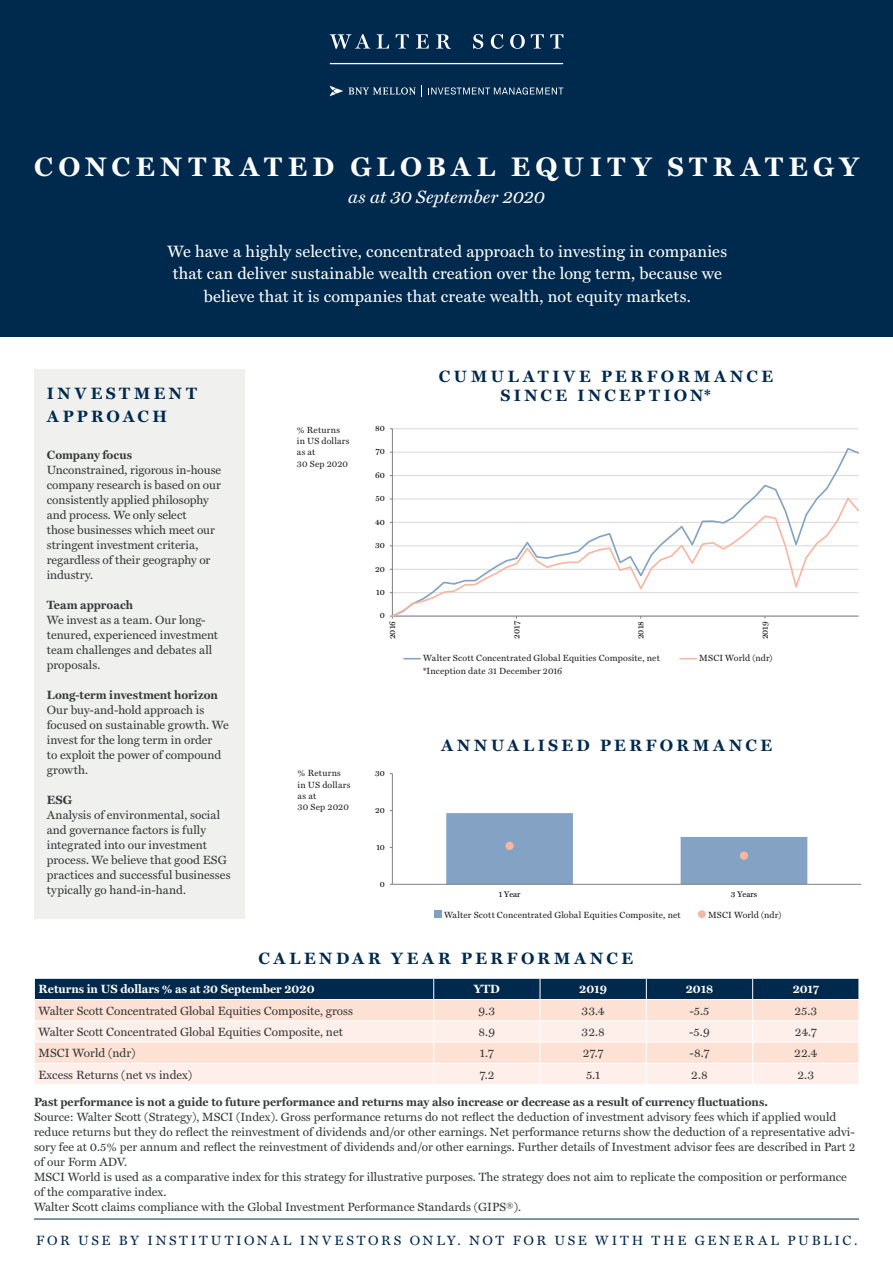
<style>
.page{position:relative;width:893px;height:1263px;background:#fff}
.page>*{position:absolute;margin:0;border:0;box-sizing:border-box;transform-origin:0 0}
.WS_Header_A{font:700 27px "Miller Text";letter-spacing:.205em;color:#fff}
.t1{font:italic 18px "Miller Text";letter-spacing:.005em;color:#fff}
.WS_Standfirst{font:16.5px/22.5px "Miller Text";letter-spacing:.01em;color:#fff;text-align:center}
.WS_Header_B_Centre{font:700 16.5px/19.5px "Miller Text";letter-spacing:.215em;color:#00294e;text-align:center}
.WS_Header_C_Left{font:700 16.5px/22.5px "Miller Text";letter-spacing:.215em;color:#00294e}
.t2{font:13.5px "Miller Text";letter-spacing:.205em;color:#00294e}
.WS_Body_Roman{font:12px/15px "Miller Text";color:#35393a}
.WS_Body_Bold{font:700 12px "Miller Text";color:#35393a}
.WS_Table_Body_Left{font:12px "Miller Text";color:#35393a}
.WS_Table_Body_Centre{font:12px "Miller Text";color:#35393a}
.WS_Table_Header_Left{font:700 12px "Miller Text";color:#fff}
.WS_Table_Header_Cent{font:700 12px "Miller Text";color:#fff}
.WS_Graph_Body_Centre{font:9px/11.2px "Miller Text";letter-spacing:.02em;color:#231f20}
.WS_Graph_Body_Left{font:9px/11.2px "Miller Text";letter-spacing:.025em;color:#231f20}
.t3{font:8.25px "Miller Text";color:#000}
</style>
<div class="page">
<div style="left:0;top:0;width:893px;height:336px;background:#00294e"></div>
<hr style="left:34px;top:1219px;width:825px;height:1px;background:#00294e">
<div style="left:34px;top:369px;width:210px;height:549px;background:#f0f0ee"></div>
<svg style="left:34px;top:978px;width:825px;height:106px;background:#cdc5c5"></svg>
<svg style="left:428px;top:87px;width:135px;height:8px"></svg>
<svg style="left:330px;top:86px;width:13px;height:10px"></svg>
<svg style="left:349px;top:85px;width:73px;height:12px"></svg>
<svg style="left:330px;top:63px;width:233px;height:1px"></svg>
<svg style="left:330px;top:34px;width:40px;height:15px"></svg>
<svg style="left:377px;top:34px;width:12px;height:15px"></svg>
<svg style="left:396px;top:34px;width:13px;height:15px"></svg>
<svg style="left:416px;top:34px;width:13px;height:15px"></svg>
<svg style="left:473px;top:34px;width:10px;height:15px"></svg>
<svg style="left:491px;top:34px;width:13px;height:15px"></svg>
<svg style="left:510px;top:34px;width:15px;height:15px"></svg>
<svg style="left:531px;top:34px;width:13px;height:15px"></svg>
<svg style="left:550px;top:34px;width:13px;height:15px"></svg>
<svg style="left:436px;top:34px;width:15px;height:15px"></svg>
<svg style="left:404px;top:658px;width:16px;height:1px"></svg>
<svg style="left:680px;top:658px;width:16px;height:1px"></svg>
<div style="left:434px;top:910px;width:8px;height:8px;background:#81a1c3"></div>
<div style="left:698px;top:910px;width:8px;height:8px;background:#fab6a1;border-radius:50%"></div>
<hr style="left:392px;top:428px;width:466px;height:1px;background:#d9d9d9">
<hr style="left:392px;top:429px;width:1px;height:187px;background:#7f7f7f">
<svg style="left:392px;top:447px;width:467px;height:48px"></svg>
<svg style="left:392px;top:495px;width:467px;height:122px"></svg>
<svg style="left:446px;top:813px;width:361px;height:71px"></svg>
<hr style="left:392px;top:774px;width:1px;height:110px;background:#7f7f7f">
<hr style="left:392px;top:884px;width:469px;height:1px;background:#7f7f7f">
<div style="left:505px;top:842px;width:9px;height:8px;background:#fab6a1;border-radius:50%"></div>
<div style="left:740px;top:851px;width:8px;height:9px;background:#fab6a1;border-radius:50%"></div>
<p class="WS_Header_A" style="left:34px;top:151px;width:826px">CONCENTRATED GLOBAL EQUITY STRATEGY</p>
<p class="t1" style="left:348px;top:186px;width:198px">as at 30 September 2020</p>
<p class="WS_Standfirst" style="left:168px;top:240px;width:561px">We have a highly selective, concentrated approach to investing in companies that can deliver sustainable wealth creation over the long term, because we believe that it is companies that create wealth, not equity markets.</p>
<p class="WS_Header_C_Left" style="left:47px;top:383px;width:152px">INVESTMENT<br>APPROACH</p>
<p class="WS_Body_Bold" style="left:47px;top:448px;width:87px">Company focus</p>
<p class="WS_Body_Roman" style="left:47px;top:463px;width:176px">Unconstrained, rigorous in-house company research is based on our consistently applied philosophy and process. We only select<br>those businesses which meet our stringent investment criteria, regardless of their geography or industry.</p>
<p class="WS_Body_Bold" style="left:47px;top:598px;width:88px">Team approach</p>
<p class="WS_Body_Roman" style="left:47px;top:613px;width:173px">We invest as a team. Our long&shy;tenured, experienced investment team challenges and debates all proposals.</p>
<p class="WS_Body_Bold" style="left:47px;top:688px;width:173px">Long-term investment horizon</p>
<p class="WS_Body_Roman" style="left:47px;top:703px;width:183px">Our buy-and-hold approach is focused on sustainable growth. We invest for the long term in order<br>to exploit the power of compound growth.</p>
<p class="WS_Body_Bold" style="left:47px;top:793px;width:27px">ESG</p>
<p class="WS_Body_Roman" style="left:47px;top:808px;width:185px">Analysis of environmental, social and governance factors is fully integrated into our investment process. We believe that good ESG practices and successful businesses typically go hand-in-hand.</p>
<p class="WS_Graph_Body_Left" style="left:297px;top:424px;width:54px">% Returns in US dollars as at</p>
<p class="WS_Graph_Body_Left" style="left:297px;top:458px;width:53px">30 Sep 2020</p>
<p class="t3" style="left:375px;top:423px;width:11px">80</p>
<p class="t3" style="left:375px;top:447px;width:11px">70</p>
<p class="t3" style="left:375px;top:470px;width:11px">60</p>
<p class="t3" style="left:375px;top:494px;width:11px">50</p>
<p class="t3" style="left:375px;top:517px;width:11px">40</p>
<p class="t3" style="left:375px;top:540px;width:11px">30</p>
<p class="t3" style="left:375px;top:564px;width:11px">20</p>
<p class="t3" style="left:376px;top:587px;width:10px">10</p>
<p class="t3" style="left:380px;top:611px;width:7px">0</p>
<p class="WS_Header_B_Centre" style="left:439px;top:367px;width:336px">CUMULATIVE PERFORMANCE<br>SINCE INCEPTION*</p>
<p class="t3" style="left:388px;top:639px;width:19px;rotate:-90deg">2016</p>
<p class="t3" style="left:512px;top:639px;width:19px;rotate:-90deg">2017</p>
<p class="t3" style="left:636px;top:639px;width:19px;rotate:-90deg">2018</p>
<p class="t3" style="left:760px;top:639px;width:19px;rotate:-90deg">2019</p>
<p class="WS_Graph_Body_Centre" style="left:423px;top:652px;width:238px">Walter Scott Concentrated Global Equities Composite, net</p>
<p class="WS_Graph_Body_Centre" style="left:699px;top:652px;width:75px">MSCI World (ndr)</p>
<p class="WS_Graph_Body_Centre" style="left:423px;top:666px;width:141px">*Inception date 31 December 2016</p>
<p class="WS_Graph_Body_Centre" style="left:298px;top:768px;width:54px">% Returns in US dollars as at</p>
<p class="WS_Graph_Body_Centre" style="left:298px;top:802px;width:53px">30 Sep 2020</p>
<p class="t3" style="left:375px;top:768px;width:11px">30</p>
<p class="t3" style="left:375px;top:805px;width:11px">20</p>
<p class="t3" style="left:376px;top:842px;width:10px">10</p>
<p class="t3" style="left:380px;top:879px;width:7px">0</p>
<p class="WS_Header_B_Centre" style="left:441px;top:736px;width:332px">ANNUALISED PERFORMANCE</p>
<p class="t3" style="left:499px;top:889px;width:23px">1 Year</p>
<p class="t3" style="left:731px;top:889px;width:28px">3 Years</p>
<p class="WS_Graph_Body_Centre" style="left:444px;top:909px;width:238px">Walter Scott Concentrated Global Equities Composite, net</p>
<p class="WS_Graph_Body_Centre" style="left:708px;top:909px;width:75px">MSCI World (ndr)</p>
<p class="WS_Header_B_Centre" style="left:259px;top:949px;width:376px">CALENDAR YEAR PERFORMANCE</p>
<p class="WS_Table_Header_Left" style="left:39px;top:982px;width:277px">Returns in US dollars % as at 30 September 2020</p>
<p class="WS_Table_Header_Cent" style="left:474px;top:982px;width:28px">YTD</p>
<p class="WS_Table_Header_Cent" style="left:579px;top:982px;width:29px">2019</p>
<p class="WS_Table_Header_Cent" style="left:686px;top:982px;width:29px">2018</p>
<p class="WS_Table_Header_Cent" style="left:793px;top:982px;width:28px">2017</p>
<p class="WS_Table_Body_Left" style="left:39px;top:1004px;width:316px">Walter Scott Concentrated Global Equities Composite, gross</p>
<p class="WS_Table_Body_Centre" style="left:478px;top:1004px;width:18px">9.3</p>
<p class="WS_Table_Body_Centre" style="left:582px;top:1004px;width:25px">33.4</p>
<p class="WS_Table_Body_Centre" style="left:689px;top:1004px;width:22px">-5.5</p>
<p class="WS_Table_Body_Centre" style="left:794px;top:1004px;width:24px">25.3</p>
<p class="WS_Table_Body_Left" style="left:39px;top:1025px;width:306px">Walter Scott Concentrated Global Equities Composite, net</p>
<p class="WS_Table_Body_Centre" style="left:479px;top:1025px;width:18px">8.9</p>
<p class="WS_Table_Body_Centre" style="left:582px;top:1025px;width:25px">32.8</p>
<p class="WS_Table_Body_Centre" style="left:689px;top:1025px;width:22px">-5.9</p>
<p class="WS_Table_Body_Centre" style="left:795px;top:1025px;width:24px">24.7</p>
<p class="WS_Table_Body_Left" style="left:39px;top:1046px;width:99px">MSCI World (ndr)</p>
<p class="WS_Table_Body_Centre" style="left:480px;top:1046px;width:15px">1.7</p>
<p class="WS_Table_Body_Centre" style="left:583px;top:1046px;width:22px">27.7</p>
<p class="WS_Table_Body_Centre" style="left:690px;top:1046px;width:21px">-8.7</p>
<p class="WS_Table_Body_Centre" style="left:794px;top:1046px;width:25px">22.4</p>
<p class="WS_Table_Body_Left" style="left:39px;top:1067px;width:155px">Excess Returns (net vs index)</p>
<p class="WS_Table_Body_Centre" style="left:479px;top:1067px;width:17px">7.2</p>
<p class="WS_Table_Body_Centre" style="left:586px;top:1067px;width:16px">5.1</p>
<p class="WS_Table_Body_Centre" style="left:691px;top:1067px;width:18px">2.8</p>
<p class="WS_Table_Body_Centre" style="left:797px;top:1067px;width:18px">2.3</p>
<p class="WS_Body_Bold" style="left:34px;top:1095px;width:735px">Past performance is not a guide to future performance and returns may also increase or decrease as a result of currency fluctuations.</p>
<p class="WS_Body_Roman" style="left:34px;top:1109px;width:823px">Source: Walter Scott (Strategy), MSCI (Index). Gross performance returns do not reflect the deduction of investment advisory fees which if applied would reduce returns but they do reflect the reinvestment of dividends and/or other earnings. Net performance returns show the deduction of a representative advi&shy;sory fee at 0.5% per annum and reflect the reinvestment of dividends and/or other earnings. Further details of Investment advisor fees are described in Part 2 of our Form ADV.</p>
<p class="WS_Body_Roman" style="left:34px;top:1169px;width:814px">MSCI World is used as a comparative index for this strategy for illustrative purposes. The strategy does not aim to replicate the composition or performance of the comparative index.</p>
<p class="WS_Body_Roman" style="left:34px;top:1199px;width:489px">Walter Scott claims compliance with the Global Investment Performance Standards (GIPS®).</p>
<p class="t2" style="left:36px;top:1232px;width:823px">FOR USE BY INSTITUTIONAL INVESTORS ONLY. NOT FOR USE WITH THE GENERAL PUBLIC.</p>
</div>
